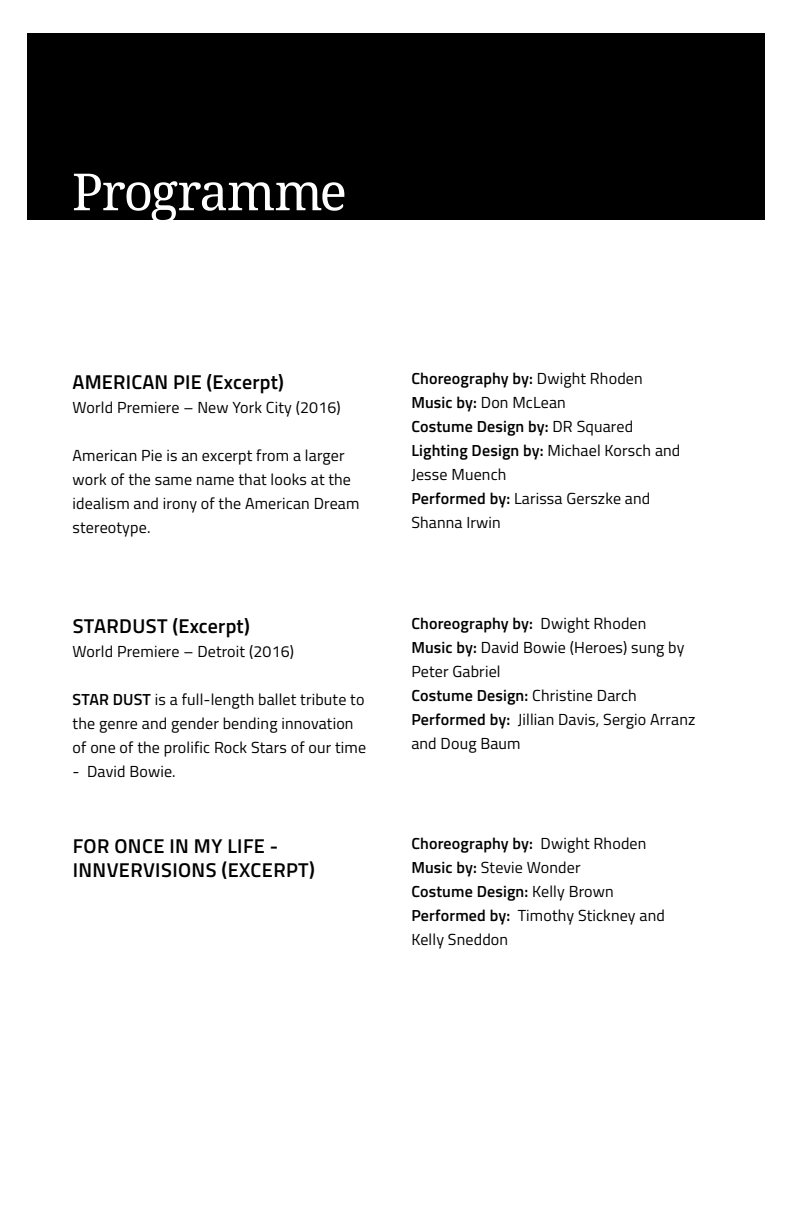
<style>
.page{position:relative;width:792px;height:1224px;background:#fff}
.page>*{position:absolute;margin:0;border:0;box-sizing:border-box;transform-origin:0 0}
.t1{font:51.2px "Droid Serif";letter-spacing:-.03em;color:#fff}
.t2{font:600 20px/24px "Titillium Web";letter-spacing:.02em;color:#000}
.t3{font:16px/24px "Titillium Web";letter-spacing:.01em;color:#000}
.s1{font-style:inherit}
.s2{font-weight:600}
</style>
<div class="page">
<div style="left:13px;top:34px;width:779px;height:186px;background:#000"></div>
<div style="left:766px;top:0;width:26px;height:284px;background:#fff"></div>
<div style="left:0;top:0;width:26px;height:284px;background:#fff"></div>
<h1 class="t1" style="left:72px;top:163px;width:276px">Programme</h1>
<p class="t2" style="left:73px;top:369px;width:213px">AMERICAN PIE <span class="s1">(</span>Excerpt)</p>
<p class="t3" style="left:73px;top:394px;width:270px">World Premiere – New York City (2016)</p>
<p class="t3" style="left:73px;top:442px;width:288px">American Pie is an excerpt from a larger work of the same name that looks at the idealism and irony of the American Dream stereotype.</p>
<p class="t2" style="left:73px;top:613px;width:179px">STARDUST <span class="s1">(</span>Excerpt)</p>
<p class="t3" style="left:73px;top:639px;width:223px">World Premiere – Detroit (2016)</p>
<p class="t3" style="left:73px;top:687px;width:295px"><span class="s2">STAR DUST</span> is a full-length ballet tribute to the genre and gender bending innovation of one of the prolific Rock Stars of our time</p>
<p class="t3" style="left:73px;top:759px;width:105px">- David Bowie.</p>
<p class="t2" style="left:73px;top:833px;width:244px">FOR ONCE IN MY LIFE -<br>INNVERVISIONS (EXCERPT)</p>
<p class="t3" style="left:411px;top:366px;width:271px"><span class="s2">Choreography by:</span> Dwight Rhoden<br><span class="s2">Music by:</span> Don McLean<br><span class="s2">Costume Design by:</span> DR Squared<br><span class="s2">Lighting Design by:</span> Michael Korsch and<br>Jesse Muench<br><span class="s2">Performed by:</span> Larissa Gerszke and<br>Shanna Irwin</p>
<p class="t3" style="left:411px;top:610px;width:286px"><span class="s2">Choreography by:</span> Dwight Rhoden<br><span class="s2">Music by:</span> David Bowie (Heroes) sung by<br>Peter Gabriel<br><span class="s2">Costume Design:</span> Christine Darch<br><span class="s2">Performed by:</span> Jillian Davis, Sergio Arranz and Doug Baum</p>
<p class="t3" style="left:411px;top:831px;width:255px"><span class="s2">Choreography by:</span> Dwight Rhoden<br><span class="s2">Music by:</span> Stevie Wonder<br><span class="s2">Costume Design:</span> Kelly Brown<br><span class="s2">Performed by:</span> Timothy Stickney and<br>Kelly Sneddon</p>
</div>
